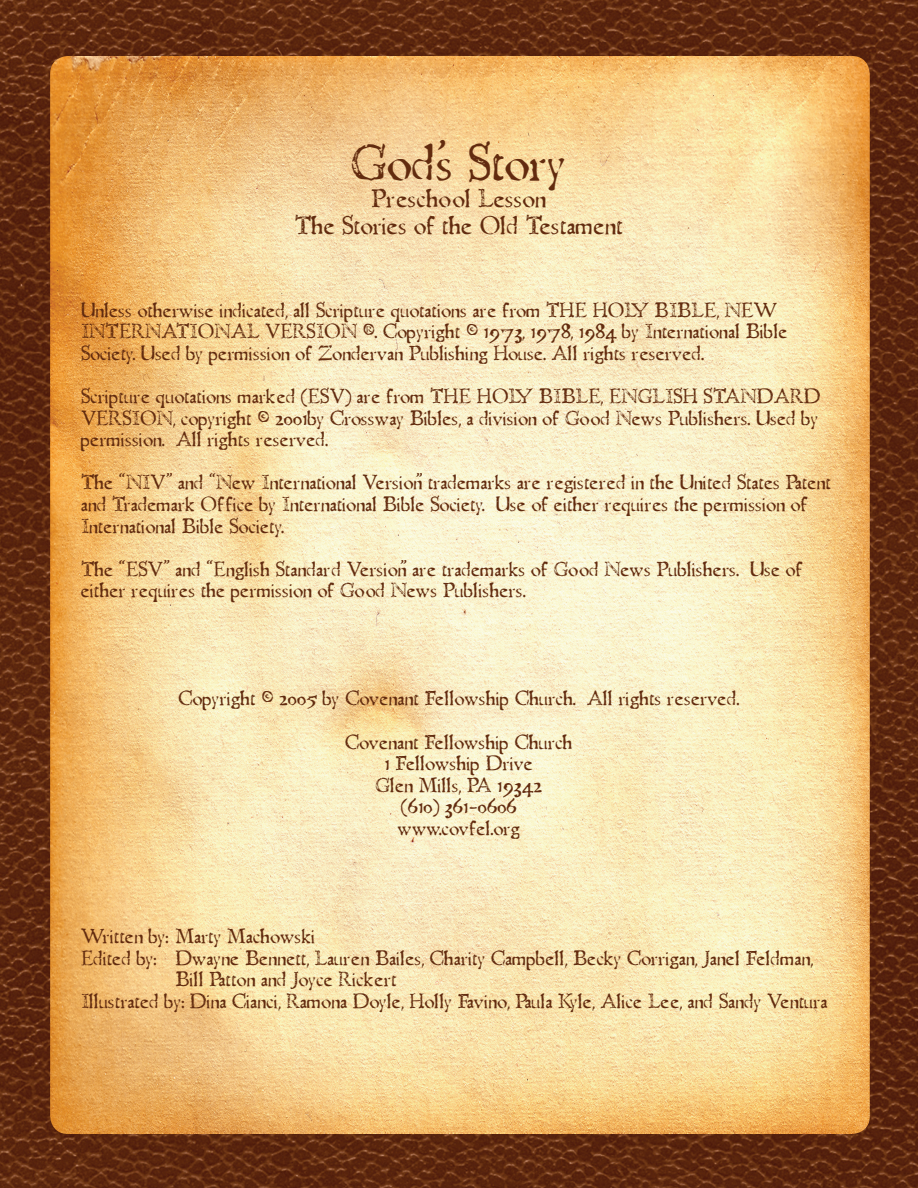
<style>
.page{position:relative;width:918px;height:1188px;background:#fff}
.page>*{position:absolute;margin:0;border:0;box-sizing:border-box;transform-origin:0 0}
.t1{font:45px "Telegdi Antique";color:#622b0f}
.t2{font:22.5px/27px "Telegdi Antique";color:#622b0f;text-align:center}
.t3{font:18px/21.6px "Telegdi Antique";color:#622b0f}
</style>
<div class="page">
<img style="left:0;top:0;width:918px;height:1188px">
<img style="left:50px;top:56px;width:820px;height:1078px;border-radius:18px">
<h1 class="t1" style="left:351px;top:127px;width:218px">God’s Story</h1>
<p class="t2" style="left:295px;top:184px;width:330px">Preschool Lesson<br>The Stories of the Old Testament</p>
<p class="t3" style="left:81px;top:298px;width:708px">Unless otherwise indicated, all Scripture quotations are from THE HOLY BIBLE, NEW<br>INTERNATIONAL VERSION ®. Copyright © 1973, 1978, 1984 by International Bible<br>Society. Used by permission of Zondervan Publishing House. All rights reserved.</p>
<p class="t3" style="left:81px;top:384px;width:741px;text-align:justify">Scripture quotations marked (ESV) are from THE HOLY BIBLE, ENGLISH STANDARD VERSION, copyright © 2001by Crossway Bibles, a division of Good News Publishers. Used by permission. All rights reserved.</p>
<p class="t3" style="left:81px;top:471px;width:752px">The “NIV” and “New International Version” trademarks are registered in the United States Patent and Trademark Office by International Bible Society. Use of either requires the permission of<br>International Bible Society.</p>
<p class="t3" style="left:81px;top:557px;width:724px">The “ESV” and “English Standard Version” are trademarks of Good News Publishers. Use of either requires the permission of Good News Publishers.</p>
<p class="t3" style="left:179px;top:687px;width:562px">Copyright © 2005 by Covenant Fellowship Church. All rights reserved.</p>
<p class="t3" style="left:345px;top:730px;width:229px;text-align:center">Covenant Fellowship Church<br>1 Fellowship Drive<br>Glen Mills, PA 19342<br>(610) 361-0606 www.covfel.org</p>
<p class="t3" style="left:81px;top:924px;width:236px">Written by: Marty Machowski</p>
<p class="t3" style="left:81px;top:946px;width:734px">Edited by: Dwayne Bennett, Lauren Bailes, Charity Campbell, Becky Corrigan, Janel Feldman,</p>
<p class="t3" style="left:176px;top:968px;width:223px">Bill Patton and Joyce Rickert</p>
<p class="t3" style="left:81px;top:989px;width:748px">Illustrated by: Dina Cianci, Ramona Doyle, Holly Favino, Paula Kyle, Alice Lee, and Sandy Ventura</p>
</div>
